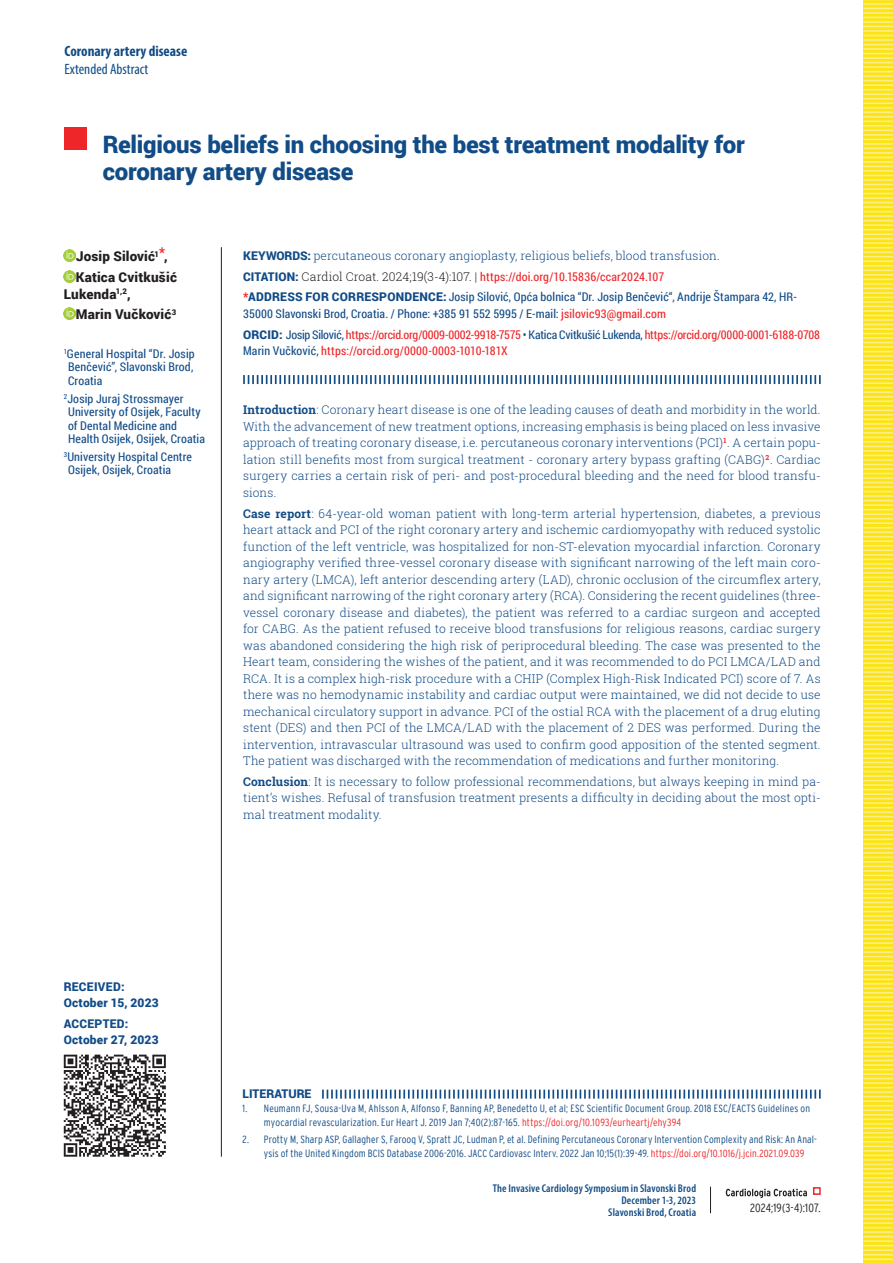
<style>
.page{position:relative;width:893px;height:1263px;background:#fff}
.page>*{position:absolute;margin:0;border:0;box-sizing:border-box;transform-origin:0 0}
.t1{font:900 24px/27px "Roboto";letter-spacing:-.01em;color:#124c87}
.t2{font:700 condensed 15px "Myriad Pro";color:#124c87}
.t3{font:condensed 15px "Myriad Pro";color:#124c87}
.t4{font:900 13.5px/20.7px "Roboto";letter-spacing:.01em;color:#231f20}
.t5{font:300 12px/16.5px "Roboto Slab";letter-spacing:.01em;color:#124c87;text-align:justify}
.t6{font:12px/13.5px "Roboto Condensed";letter-spacing:.01em;color:#124c87}
.t7{font:12px/16.5px "Roboto Condensed";letter-spacing:-.015em;color:#ee2629}
.t8{font:900 12px/16.5px "Roboto";letter-spacing:.015em;color:#124c87;text-align:center}
.t9{font:12px "Roboto Condensed";letter-spacing:.015em;color:#ee2629}
.t10{font:300 condensed 12px "Interstate";letter-spacing:.015em;color:#231f20}
.t11{font:600 condensed 11.25px/12px "Myriad Pro";letter-spacing:.015em;color:#124c87;text-align:right}
.t12{font:300 condensed 10.5px/13.5px "Interstate";letter-spacing:.015em;color:#124c87}
.s1{font-family:"Roboto";font-weight:900}
.s2{font-family:"Roboto";font-weight:900;color:#124c87}
.s3{font-family:"Roboto Slab";font-weight:300;color:#231f20}
.s4{color:#ee2629}
.s5{color:#124c87}
.s6{font-weight:700}
</style>
<div class="page">
<svg style="left:726px;top:1188px;width:81px;height:10px"></svg>
<div style="left:813px;top:1187px;width:8px;height:8px;border:2px solid #ee2629"></div>
<svg style="left:710px;top:1187px;width:1px;height:26px"></svg>
<svg style="left:863px;top:0;width:30px;height:1263px;background:#fbe73c"></svg>
<div style="left:65px;top:128px;width:22px;height:22px;background:#ee2629"></div>
<svg style="left:64px;top:249px;width:12px;height:12px"></svg>
<svg style="left:64px;top:270px;width:12px;height:12px"></svg>
<svg style="left:64px;top:307px;width:12px;height:12px"></svg>
<hr style="left:221px;top:247px;width:1px;height:910px;background:#231f20">
<svg style="left:243px;top:375px;width:578px;height:9px"></svg>
<svg style="left:322px;top:1089px;width:499px;height:9px"></svg>
<svg style="left:64px;top:1055px;width:102px;height:102px"></svg>
<p class="t2" style="left:65px;top:42px;width:124px">Coronary artery disease</p>
<p class="t3" style="left:65px;top:60px;width:85px">Extended Abstract</p>
<h1 class="t1" style="left:103px;top:130px;width:644px">Religious beliefs in choosing the best treatment modality for coronary artery disease</h1>
<p class="t4" style="left:76px;top:246px;width:103px">Josip Silović<sup>1</sup><sup>*</sup>,<br>Katica Cvitkušić</p>
<p class="t4" style="left:76px;top:283px;width:102px;text-indent:-12px">Lukenda<sup>1,2</sup>,<br>Marin Vučković<sup>3</sup></p>
<p class="t6" style="left:68px;top:346px;width:128px;text-align:justify;text-indent:-4px"><sup>1</sup>General Hospital “Dr. Josip Benčević”, Slavonski Brod, Croatia</p>
<p class="t6" style="left:68px;top:391px;width:139px;text-indent:-4px"><sup>2</sup>Josip Juraj Strossmayer<br>University of Osijek, Faculty of Dental Medicine and<br>Health Osijek, Osijek, Croatia</p>
<p class="t6" style="left:68px;top:449px;width:126px;text-indent:-4px"><sup>3</sup>University Hospital Centre<br>Osijek, Osijek, Croatia</p>
<p class="t5" style="left:243px;top:247px;width:478px"><span class="s1">KEYWORDS:</span> percutaneous coronary angioplasty, religious beliefs, blood transfusion.</p>
<p class="t9" style="left:243px;top:268px;width:423px"><span class="s2">CITATION:</span> <span class="s3">Cardiol Croat. 2024;19(3-4):107. |</span> https://doi.org/10.15836/ccar2024.107</p>
<p class="t8" style="left:243px;top:288px;width:22px"><span class="s4">*</span>Address</p>
<p class="t8" style="left:306px;top:288px;width:35px">for corres</p>
<p class="t8" style="left:379px;top:288px;width:17px">pondence</p>
<p class="t6" style="left:243px;top:288px;width:555px;line-height:16.5px;text-indent:200px"><span class="s1">:</span> Josip Silović, Opća bolnica “Dr. Josip Benčević“, Andrije Štampara 42, HR-<br>35000 Slavonski Brod, Croatia. / Phone: +385 91 552 5995 / E-mail: <span class="s4">jsilovic93@gmail.com</span></p>
<p class="t7" style="left:243px;top:326px;width:578px"><span class="s2">ORCID:</span> <span class="s5">Josip Silović,</span> https://orcid.org/0009-0002-9918-7575 <span class="s5">• Katica Cvitkušić Lukenda,</span> https://orcid.org/0000-0001-6188-0708<br><span class="s5">Marin Vučković,</span> https://orcid.org/0000-0003-1010-181X</p>
<p class="t5" style="left:243px;top:401px;width:579px"><span class="s6">Introduction</span>: Coronary heart disease is one of the leading causes of death and morbidity in the world.<br>With the advancement of new treatment options, increasing emphasis is being placed on less invasive approach of treating coronary disease, i.e. percutaneous coronary interventions (PCI)<sup>1</sup>. A certain popu&shy;lation still benefits most from surgical treatment - coronary artery bypass grafting (CABG)<sup>2</sup>. Cardiac surgery carries a certain risk of peri- and post-procedural bleeding and the need for blood transfu&shy;sions.</p>
<p class="t5" style="left:243px;top:505px;width:579px"><span class="s6">Case report</span>: 64-year-old woman patient with long-term arterial hypertension, diabetes, a previous heart attack and PCI of the right coronary artery and ischemic cardiomyopathy with reduced systolic function of the left ventricle, was hospitalized for non-ST-elevation myocardial infarction. Coronary angiography verified three-vessel coronary disease with significant narrowing of the left main coro&shy;nary artery (LMCA), left anterior descending artery (LAD), chronic occlusion of the circumflex artery, and significant narrowing of the right coronary artery (RCA). Considering the recent guidelines (three&shy;vessel coronary disease and diabetes), the patient was referred to a cardiac surgeon and accepted for CABG. As the patient refused to receive blood transfusions for religious reasons, cardiac surgery was abandoned considering the high risk of periprocedural bleeding. The case was presented to the Heart team, considering the wishes of the patient, and it was recommended to do PCI LMCA/LAD and RCA. It is a complex high-risk procedure with a CHIP (Complex High-Risk Indicated PCI) score of 7. As there was no hemodynamic instability and cardiac output were maintained, we did not decide to use mechanical circulatory support in advance. PCI of the ostial RCA with the placement of a drug eluting stent (DES) and then PCI of the LMCA/LAD with the placement of 2 DES was performed. During the intervention, intravascular ultrasound was used to confirm good apposition of the stented segment.<br>The patient was discharged with the recommendation of medications and further monitoring.</p>
<p class="t5" style="left:243px;top:773px;width:579px"><span class="s6">Conclusion</span>: It is necessary to follow professional recommendations, but always keeping in mind pa&shy;tient’s wishes. Refusal of transfusion treatment presents a difficulty in deciding about the most opti&shy;mal treatment modality.</p>
<p class="t8" style="left:64px;top:978px;width:16px">Recei</p>
<p class="t8" style="left:64px;top:978px;width:97px">ved:<br>October 15, 2023</p>
<p class="t8" style="left:64px;top:1015px;width:17px">Acce</p>
<p class="t8" style="left:95px;top:1015px;width:17px">pted</p>
<p class="t8" style="left:64px;top:1015px;width:96px;text-align:left;text-indent:61px">:<br>October 27, 2023</p>
<p class="t8" style="left:243px;top:1085px;width:70px">LITERATURE</p>
<p class="t12" style="left:264px;top:1101px;width:548px;text-indent:-21px">1. Neumann FJ, Sousa-Uva M, Ahlsson A, Alfonso F, Banning AP, Benedetto U, et al; ESC Scientific Document Group. 2018 ESC/EACTS Guidelines on myocardial revascularization. Eur Heart J. 2019 Jan 7;40(2):87-165. <span class="s4">https://doi.org/10.1093/eurheartj/ehy394</span></p>
<p class="t12" style="left:264px;top:1133px;width:555px;text-indent:-21px">2. Protty M, Sharp ASP, Gallagher S, Farooq V, Spratt JC, Ludman P, et al. Defining Percutaneous Coronary Intervention Complexity and Risk: An Anal&shy;ysis of the United Kingdom BCIS Database 2006-2016. JACC Cardiovasc Interv. 2022 Jan 10;15(1):39-49. <span class="s4">https://doi.org/10.1016/j.jcin.2021.09.039</span></p>
<p class="t11" style="left:493px;top:1182px;width:205px">The Invasive Cardiology Symposium in Slavonski Brod<br>December 1-3, 2023<br>Slavonski Brod, Croatia</p>
<p class="t10" style="left:750px;top:1201px;width:72px">2024;19(3-4):107.</p>
</div>
